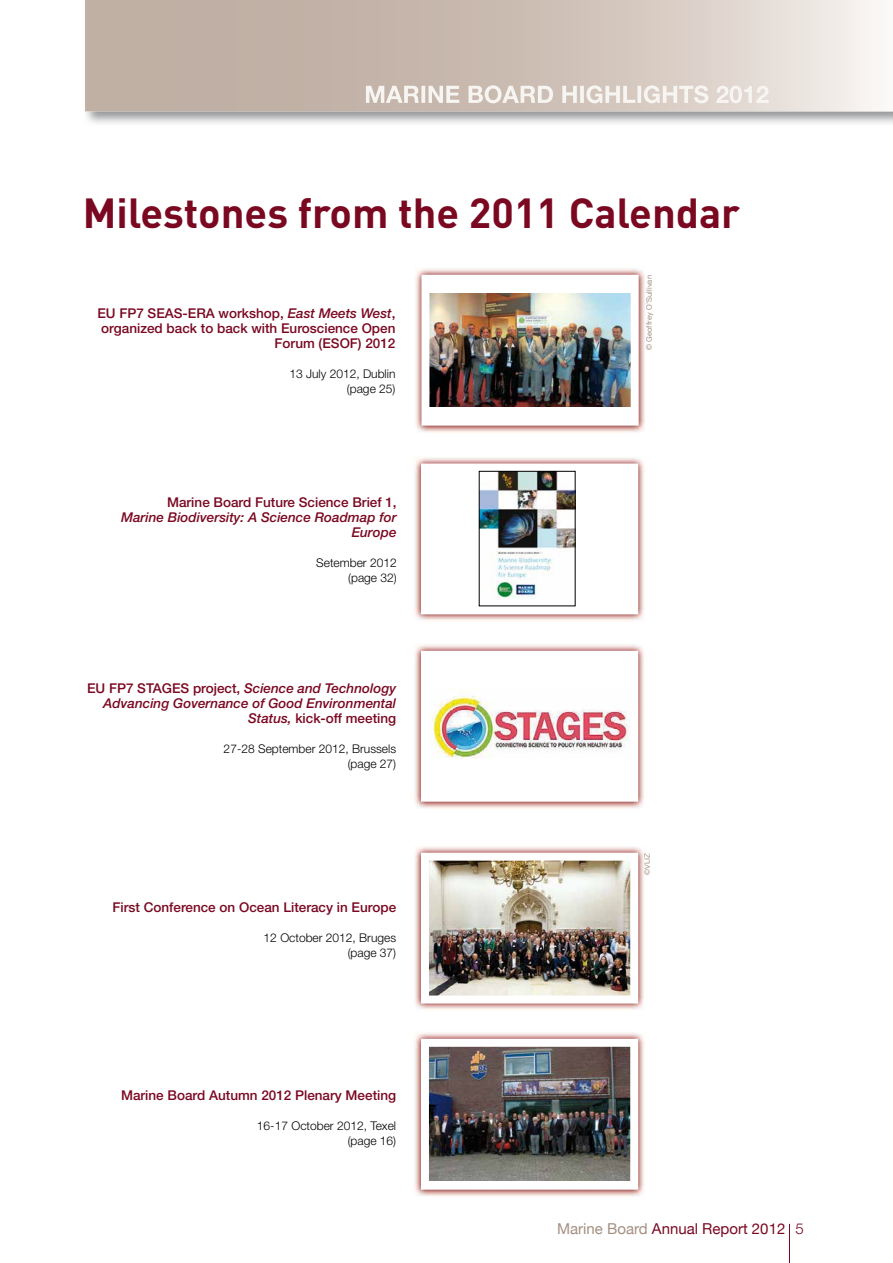
<style>
.page{position:relative;width:893px;height:1263px;background:#fff}
.page>*{position:absolute;margin:0;border:0;box-sizing:border-box;transform-origin:0 0}
.t1{font:700 41.55px "DIN";color:#7a0821}
.t2{font:700 24px "Helvetica Neue";color:#fff}
.t3{font:15px "Helvetica Neue";color:#7a0821}
.t4{font:500 13.5px/15px "Helvetica Neue LT Std";color:#7a0821;text-align:right}
.t5{font:italic 500 13.5px/15px "Helvetica Neue LT Std";color:#7a0821;text-align:right}
.t6{font:300 12px/15px "Helvetica Neue LT Std";color:#000;text-align:right}
.t7{font:7.5px "Helvetica Neue";letter-spacing:.02em;color:#a48f81}
.s1{font-style:italic}
.s2{font-style:normal}
.s3{color:#a48f81}
.s4{font-weight:300}
</style>
<div class="page">
<hr style="left:789px;top:1224px;width:1px;height:39px;background:#7a0821">
<svg style="left:85px;top:0;width:808px;height:111px;background:#d0c3ba"></svg>
<div style="left:204px;top:85px;width:565px;height:18px;background:linear-gradient(to right,#baa79b,#dfd5cd)"></div>
<img style="left:414px;top:457px;width:230px;height:164px">
<div style="left:421px;top:463px;width:217px;height:151px;background:#fff"></div>
<img style="left:414px;top:644px;width:230px;height:165px">
<div style="left:425px;top:655px;width:209px;height:143px;background:#fff"></div>
<img style="left:431px;top:689px;width:198px;height:69px">
<img style="left:415px;top:268px;width:230px;height:165px">
<div style="left:425px;top:279px;width:210px;height:143px;background:#fff"></div>
<img style="left:430px;top:294px;width:200px;height:113px">
<div style="left:421px;top:275px;width:218px;height:151px;border:8px solid #fff"></div>
<img style="left:414px;top:1032px;width:230px;height:165px">
<img style="left:430px;top:1048px;width:199px;height:133px">
<div style="left:421px;top:1039px;width:217px;height:151px;border:8px solid #fff"></div>
<img style="left:414px;top:846px;width:230px;height:164px">
<svg style="left:644px;top:853px;width:1px;height:21px"></svg>
<img style="left:430px;top:862px;width:199px;height:132px">
<div style="left:421px;top:853px;width:217px;height:150px;border:8px solid #fff"></div>
<img style="left:481px;top:473px;width:92px;height:125px">
<div style="left:479px;top:471px;width:96px;height:135px;border:1px solid #000"></div>
<h2 class="t2" style="left:364px;top:79px;width:406px">MARINE BOARD HIGHLIGHTS 2012</h2>
<h1 class="t1" style="left:83px;top:186px;width:659px">Milestones from the 2011 Calendar</h1>
<p class="t4" style="left:97px;top:305px;width:300px">EU FP7 SEAS-ERA workshop, <span class="s1">East Meets West</span>, organized back to back with Euroscience Open<br>Forum (ESOF) 2012</p>
<p class="t6" style="left:289px;top:366px;width:108px">13 July 2012, Dublin (page 25)</p>
<p class="t4" style="left:167px;top:494px;width:231px">Marine Board Future Science Brief 1,</p>
<p class="t5" style="left:121px;top:509px;width:277px">Marine Biodiversity: A Science Roadmap for<br>Europe</p>
<p class="t6" style="left:316px;top:555px;width:82px">Setember 2012 (page 32)</p>
<p class="t5" style="left:87px;top:681px;width:311px"><span class="s2">EU FP7 STAGES project,</span> Science and Technology<br>Advancing Governance of Good Environmental<br>Status, <span class="s2">kick-off meeting</span></p>
<p class="t6" style="left:224px;top:741px;width:174px">27-28 September 2012, Brussels (page 27)</p>
<p class="t4" style="left:112px;top:900px;width:285px">First Conference on Ocean Literacy in Europe</p>
<p class="t6" style="left:264px;top:930px;width:134px">12 October 2012, Bruges (page 37)</p>
<p class="t4" style="left:121px;top:1088px;width:277px">Marine Board Autumn 2012 Plenary Meeting</p>
<p class="t6" style="left:257px;top:1118px;width:141px">16-17 October 2012, Texel (page 16)</p>
<p class="t7" style="left:645px;top:350px;width:77px;rotate:-90deg">© Geoffrey O’Sullivan</p>
<p class="t7" style="left:643px;top:875px;width:23px;rotate:-90deg">©VLIZ</p>
<p class="t3" style="left:557px;top:1219px;width:248px"><span class="s3">Marine Board</span> Annual Report 2012 <span class="s4">5</span></p>
</div>
